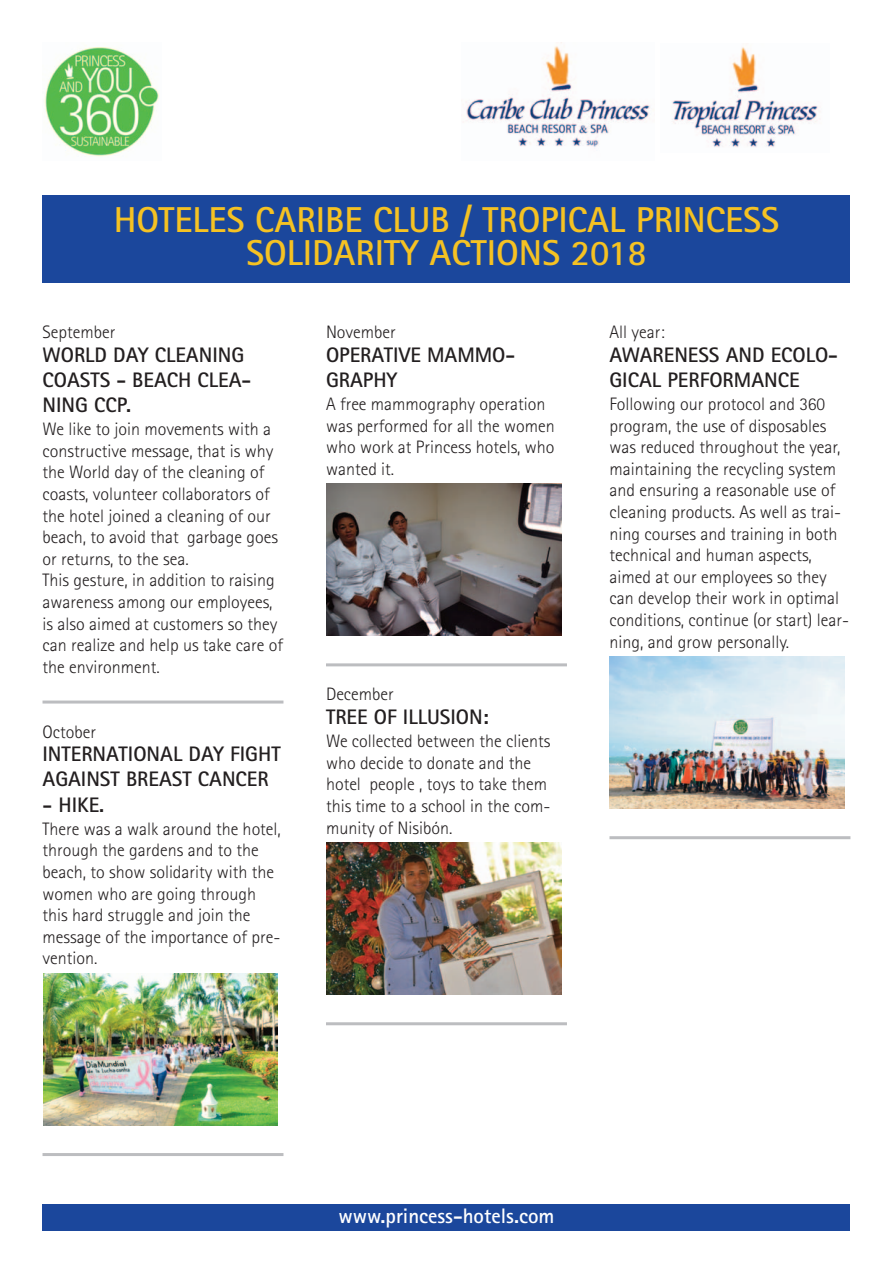
<style>
.page{position:relative;width:893px;height:1263px;background:#fff}
.page>*{position:absolute;margin:0;border:0;box-sizing:border-box;transform-origin:0 0}
.t1{font:700 36px/33px "Rotis Sans Serif";color:#f5c223;text-align:center}
.t2{font:700 21px/25.2px "Rotis Sans Serif";color:#231f20}
.t3{font:700 21px "Rotis Sans Serif";color:#fff}
.t4{font:300 18px/21.6px "Rotis Sans Serif";color:#231f20}
</style>
<div class="page">
<hr style="left:43px;top:700px;width:240px;height:3px;background:#bcbdc0">
<hr style="left:43px;top:1153px;width:240px;height:3px;background:#bcbdc0">
<hr style="left:326px;top:663px;width:241px;height:3px;background:#bcbdc0">
<hr style="left:326px;top:1022px;width:241px;height:3px;background:#bcbdc0">
<hr style="left:609px;top:836px;width:241px;height:3px;background:#bcbdc0">
<img style="left:609px;top:657px;width:236px;height:151px">
<img style="left:326px;top:843px;width:235px;height:151px">
<img style="left:326px;top:484px;width:235px;height:152px">
<img style="left:43px;top:973px;width:235px;height:152px">
<div style="left:43px;top:195px;width:807px;height:87px;background:#1b479c"></div>
<div style="left:43px;top:1204px;width:807px;height:27px;background:#1b479c"></div>
<img style="left:466px;top:46px;width:184px;height:101px">
<img style="left:44px;top:47px;width:115px;height:110px">
<img style="left:672px;top:47px;width:148px;height:101px">
<h1 class="t1" style="left:114px;top:207px;width:667px">HOTELES CARIBE CLUB / TROPICAL PRINCESS<br>SOLIDARITY ACTIONS 2018</h1>
<p class="t4" style="left:43px;top:323px;width:74px">September</p>
<p class="t2" style="left:43px;top:344px;width:210px">WORLD DAY CLEANING<br>COASTS - BEACH CLEA-<br>NING CCP.</p>
<p class="t4" style="left:43px;top:420px;width:242px">We like to join movements with a constructive message, that is why the World day of the cleaning of coasts, volunteer collaborators of the hotel joined a cleaning of our beach, to avoid that garbage goes or returns, to the sea.<br>This gesture, in addition to raising awareness among our employees, is also aimed at customers so they can realize and help us take care of the environment.</p>
<p class="t4" style="left:43px;top:722px;width:55px">October</p>
<p class="t2" style="left:43px;top:744px;width:240px">INTERNATIONAL DAY FIGHT<br>AGAINST BREAST CANCER</p>
<p class="t2" style="left:43px;top:794px;width:63px">- HIKE.</p>
<p class="t4" style="left:43px;top:820px;width:240px">There was a walk around the hotel, through the gardens and to the beach, to show solidarity with the women who are going through this hard struggle and join the message of the importance of pre&shy;vention.</p>
<p class="t4" style="left:326px;top:323px;width:71px">November</p>
<p class="t2" style="left:326px;top:344px;width:191px">OPERATIVE MAMMO-<br>GRAPHY</p>
<p class="t4" style="left:326px;top:395px;width:230px">A free mammography operation was performed for all the women who work at Princess hotels, who wanted it.</p>
<p class="t4" style="left:326px;top:685px;width:69px">December</p>
<p class="t2" style="left:326px;top:706px;width:164px">TREE OF ILLUSION:</p>
<p class="t4" style="left:326px;top:732px;width:226px">We collected between the clients who decide to donate and the hotel people , toys to take them this time to a school in the com&shy;munity of Nisibón.</p>
<p class="t4" style="left:609px;top:323px;width:57px">All year:</p>
<p class="t2" style="left:609px;top:344px;width:230px">AWARENESS AND ECOLO-<br>GICAL PERFORMANCE</p>
<p class="t4" style="left:609px;top:395px;width:241px">Following our protocol and 360 program, the use of disposables was reduced throughout the year, maintaining the recycling system and ensuring a reasonable use of cleaning products. As well as trai&shy;ning courses and training in both technical and human aspects, aimed at our employees so they can develop their work in optimal conditions, continue (or start) lear&shy;ning, and grow personally.</p>
<p class="t3" style="left:339px;top:1208px;width:217px">www.princess-hotels.com</p>
</div>
